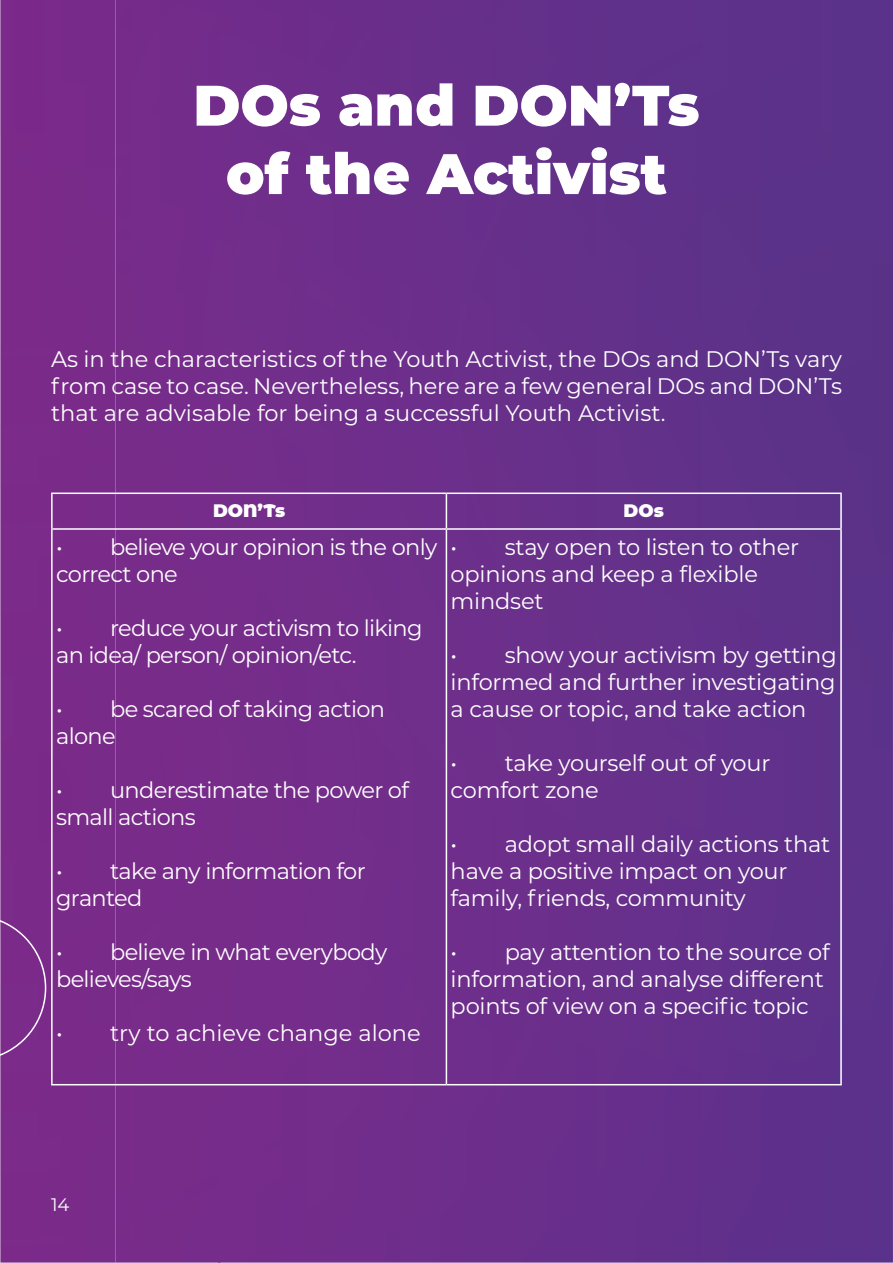
<style>
.page{position:relative;width:893px;height:1263px;background:#fff}
.page>*{position:absolute;margin:0;border:0;box-sizing:border-box;transform-origin:0 0}
.t1{font:900 57px/68.4px "Montserrat";color:#fff;text-align:center}
.t2{font:22.5px/27px "Montserrat";letter-spacing:-.01em;color:#fff}
.t3{font:22.5px/27px "Montserrat";letter-spacing:-.03em;color:#fff}
.t4{font:900 18px "Montserrat Alternates";color:#fff}
.t5{font:18px "Montserrat Alternates";color:#fff}
</style>
<div class="page">
<div style="left:0;top:0;width:218px;height:1262px;background:#792b8a"></div>
<img style="left:218px;top:0;width:675px;height:630px">
<img style="left:218px;top:630px;width:675px;height:632px">
<hr style="left:51px;top:492px;width:395px;height:2px;background:#fff">
<hr style="left:51px;top:494px;width:2px;height:34px;background:#fff">
<hr style="left:446px;top:492px;width:396px;height:2px;background:#fff">
<hr style="left:446px;top:494px;width:1px;height:34px;background:#fff">
<hr style="left:840px;top:494px;width:2px;height:34px;background:#fff">
<hr style="left:51px;top:528px;width:395px;height:2px;background:#fff">
<hr style="left:51px;top:530px;width:2px;height:554px;background:#fff">
<hr style="left:446px;top:528px;width:396px;height:2px;background:#fff">
<hr style="left:446px;top:530px;width:1px;height:554px;background:#fff">
<hr style="left:840px;top:530px;width:2px;height:554px;background:#fff">
<hr style="left:51px;top:1084px;width:395px;height:1px;background:#fff">
<hr style="left:446px;top:1084px;width:396px;height:1px;background:#fff">
<h1 class="t1" style="left:193px;top:68px;width:508px">DOs and DON’Ts of the Activist</h1>
<p class="t2" style="left:51px;top:344px;width:792px;text-align:justify">As in the characteristics of the Youth Activist, the DOs and DON’Ts vary from case to case. Nevertheless, here are a few general DOs and DON’Ts that are advisable for being a successful Youth Activist.</p>
<p class="t4" style="left:213px;top:497px;width:74px">DON’Ts</p>
<p class="t4" style="left:624px;top:497px;width:42px">DOs</p>
<p class="t3" style="left:56px;top:533px;width:383px">• believe your opinion is the only correct one</p>
<p class="t3" style="left:56px;top:614px;width:368px">• reduce your activism to liking an idea/ person/ opinion/etc.</p>
<p class="t3" style="left:56px;top:695px;width:330px">• be scared of taking action alone</p>
<p class="t3" style="left:56px;top:776px;width:354px">• underestimate the power of small actions</p>
<p class="t3" style="left:56px;top:857px;width:311px">• take any information for granted</p>
<p class="t3" style="left:56px;top:938px;width:333px">• believe in what everybody believes/says</p>
<p class="t2" style="left:56px;top:1019px;width:366px">• try to achieve change alone</p>
<p class="t2" style="left:451px;top:533px;width:350px">• stay open to listen to other opinions and keep a flexible mindset</p>
<p class="t2" style="left:451px;top:641px;width:388px;text-align:justify">• show your activism by getting informed and further investigating a cause or topic, and take action</p>
<p class="t2" style="left:451px;top:749px;width:321px">• take yourself out of your comfort zone</p>
<p class="t2" style="left:451px;top:830px;width:381px">• adopt small daily actions that have a positive impact on your family, friends, community</p>
<p class="t2" style="left:451px;top:938px;width:381px">• pay attention to the source of information, and analyse different points of view on a specific topic</p>
<p class="t5" style="left:51px;top:1192px;width:20px">14</p>
</div>
